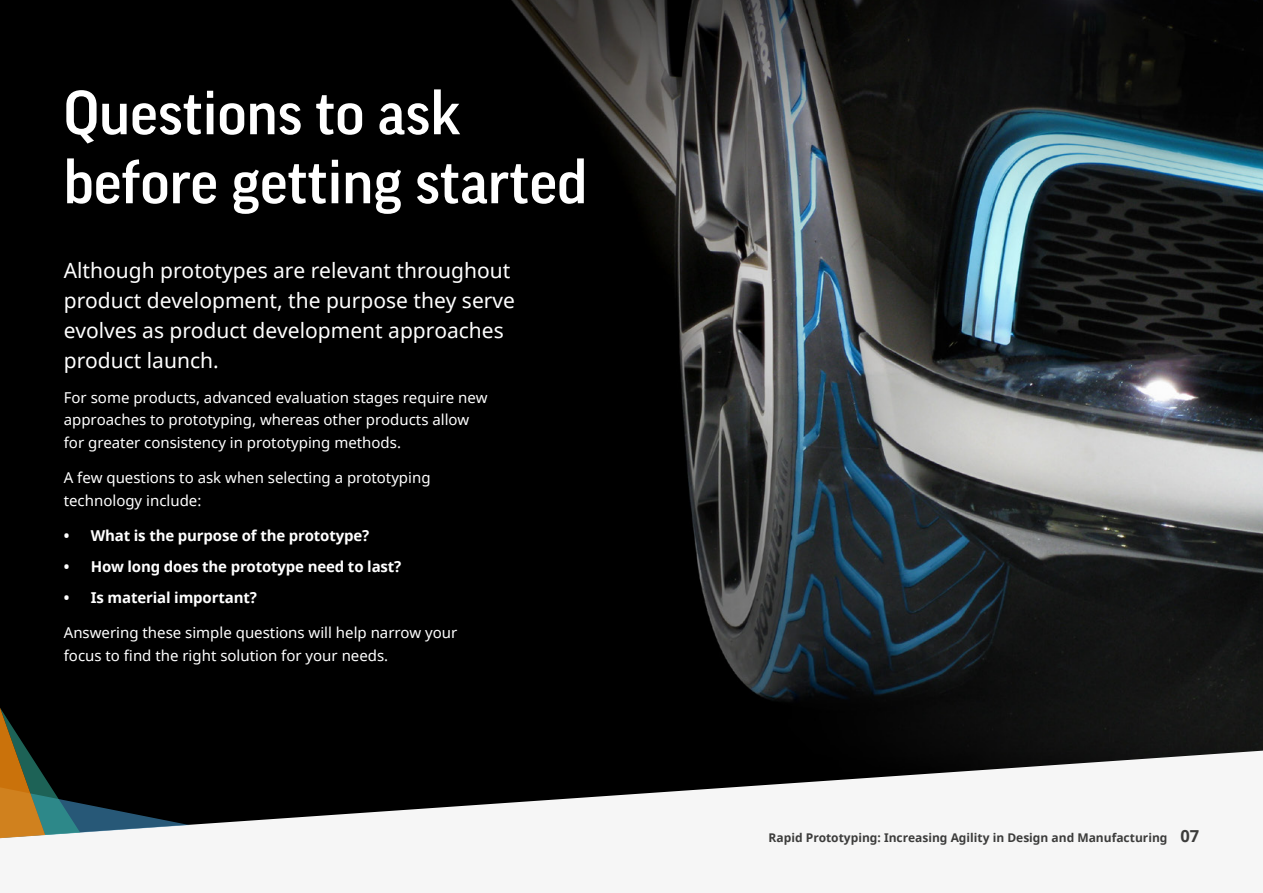
<style>
.page{position:relative;width:1263px;height:893px;background:#fff}
.page>*{position:absolute;margin:0;border:0;box-sizing:border-box;transform-origin:0 0}
.t1{font:500 60px/69px "Good Pro";color:#fff}
.t2{font:21px/30px "Noto Sans";color:#fff}
.t3{font:15px/22.5px "Noto Sans";color:#fff}
.t4{font:700 15px "Noto Sans";letter-spacing:-.01em;color:#fff}
.t5{font:700 12px "Noto Sans";color:#3c3c3b}
.s1{font-size:16.5px}
</style>
<div class="page">
<img style="left:0;top:0;width:1263px;height:751px">
<svg style="left:0;top:751px;width:1258px;height:88px;fill:#f6f6f6"></svg>
<svg style="left:0;top:708px;width:190px;height:130px"></svg>
<h1 class="t1" style="left:63px;top:78px;width:526px">Questions to ask before getting started</h1>
<h2 class="t2" style="left:64px;top:254px;width:453px">Although prototypes are relevant throughout product development, the purpose they serve evolves as product development approaches product launch.</h2>
<p class="t3" style="left:64px;top:386px;width:425px">For some products, advanced evaluation stages require new approaches to prototyping, whereas other products allow for greater consistency in prototyping methods.</p>
<p class="t3" style="left:64px;top:466px;width:368px">A few questions to ask when selecting a prototyping technology include:</p>
<p class="t4" style="left:64px;top:525px;width:307px">• What is the purpose of the prototype?</p>
<p class="t4" style="left:64px;top:556px;width:339px">• How long does the prototype need to last?</p>
<p class="t4" style="left:64px;top:587px;width:195px">• Is material important?</p>
<p class="t3" style="left:64px;top:621px;width:395px">Answering these simple questions will help narrow your focus to find the right solution for your needs.</p>
<p class="t5" style="left:769px;top:829px;width:432px">Rapid Prototyping: Increasing Agility in Design and Manufacturing <span class="s1">07</span></p>
</div>
